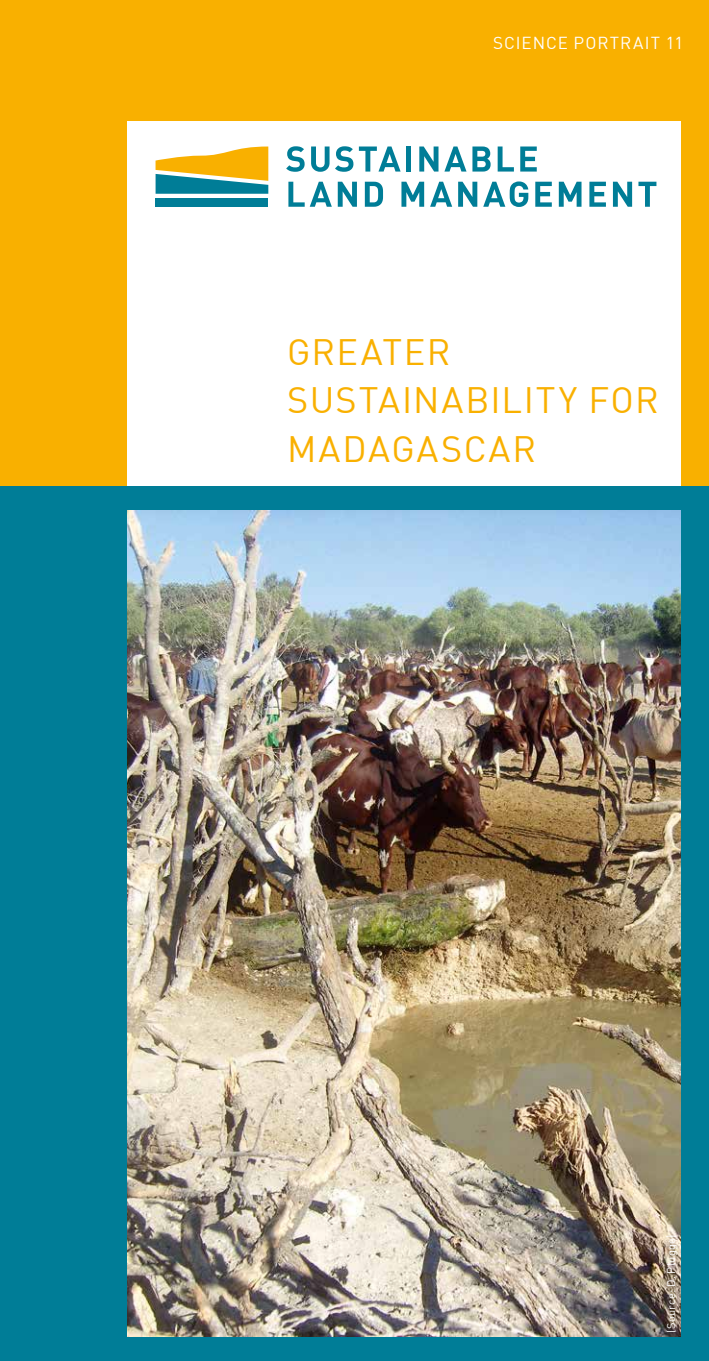
<style>
.page{position:relative;width:709px;height:1361px;background:#fff}
.page>*{position:absolute;margin:0;border:0;box-sizing:border-box;transform-origin:0 0}
.t1{font:36px/48.6px "DIN";letter-spacing:.04em;color:#f9b000}
.t2{font:17px "DIN";letter-spacing:.06em;color:#fff}
.t3{font:11px "DIN";letter-spacing:.03em;color:#fff}
</style>
<div class="page">
<div style="left:0;top:0;width:709px;height:486px;background:#f9b000"></div>
<div style="left:128px;top:121px;width:552px;height:365px;background:#fff"></div>
<div style="left:0;top:486px;width:709px;height:875px;background:#007d97"></div>
<div style="left:156px;top:198px;width:112px;height:9px;background:#007d97"></div>
<svg style="left:156px;top:146px;width:112px;height:48px"></svg>
<svg style="left:286px;top:146px;width:18px;height:26px"></svg>
<svg style="left:311px;top:146px;width:18px;height:26px"></svg>
<svg style="left:335px;top:146px;width:18px;height:26px"></svg>
<svg style="left:359px;top:146px;width:41px;height:26px"></svg>
<div style="left:406px;top:146px;width:5px;height:26px;background:#007d97"></div>
<svg style="left:419px;top:146px;width:19px;height:26px"></svg>
<svg style="left:444px;top:146px;width:22px;height:26px"></svg>
<svg style="left:472px;top:146px;width:18px;height:26px"></svg>
<svg style="left:497px;top:146px;width:17px;height:26px"></svg>
<svg style="left:520px;top:146px;width:17px;height:26px"></svg>
<svg style="left:288px;top:182px;width:44px;height:25px"></svg>
<svg style="left:338px;top:182px;width:19px;height:25px"></svg>
<svg style="left:365px;top:182px;width:18px;height:25px"></svg>
<svg style="left:401px;top:182px;width:23px;height:25px"></svg>
<svg style="left:430px;top:182px;width:22px;height:25px"></svg>
<svg style="left:458px;top:182px;width:19px;height:25px"></svg>
<svg style="left:483px;top:181px;width:45px;height:26px"></svg>
<svg style="left:535px;top:182px;width:17px;height:25px"></svg>
<svg style="left:559px;top:182px;width:22px;height:25px"></svg>
<svg style="left:589px;top:182px;width:17px;height:25px"></svg>
<svg style="left:613px;top:182px;width:19px;height:25px"></svg>
<svg style="left:638px;top:182px;width:18px;height:25px"></svg>
<img style="left:128px;top:510px;width:552px;height:826px">
<p class="t2" style="left:493px;top:32px;width:192px">SCIENCE PORTRAIT 11</p>
<p class="t1" style="left:287px;top:326px;width:373px">GREATER<br>SUSTAINABILITY FOR<br>MADAGASCAR</p>
<p class="t3" style="left:664px;top:1332px;width:100px;rotate:-90deg">(Source: D. Plugge)</p>
</div>
